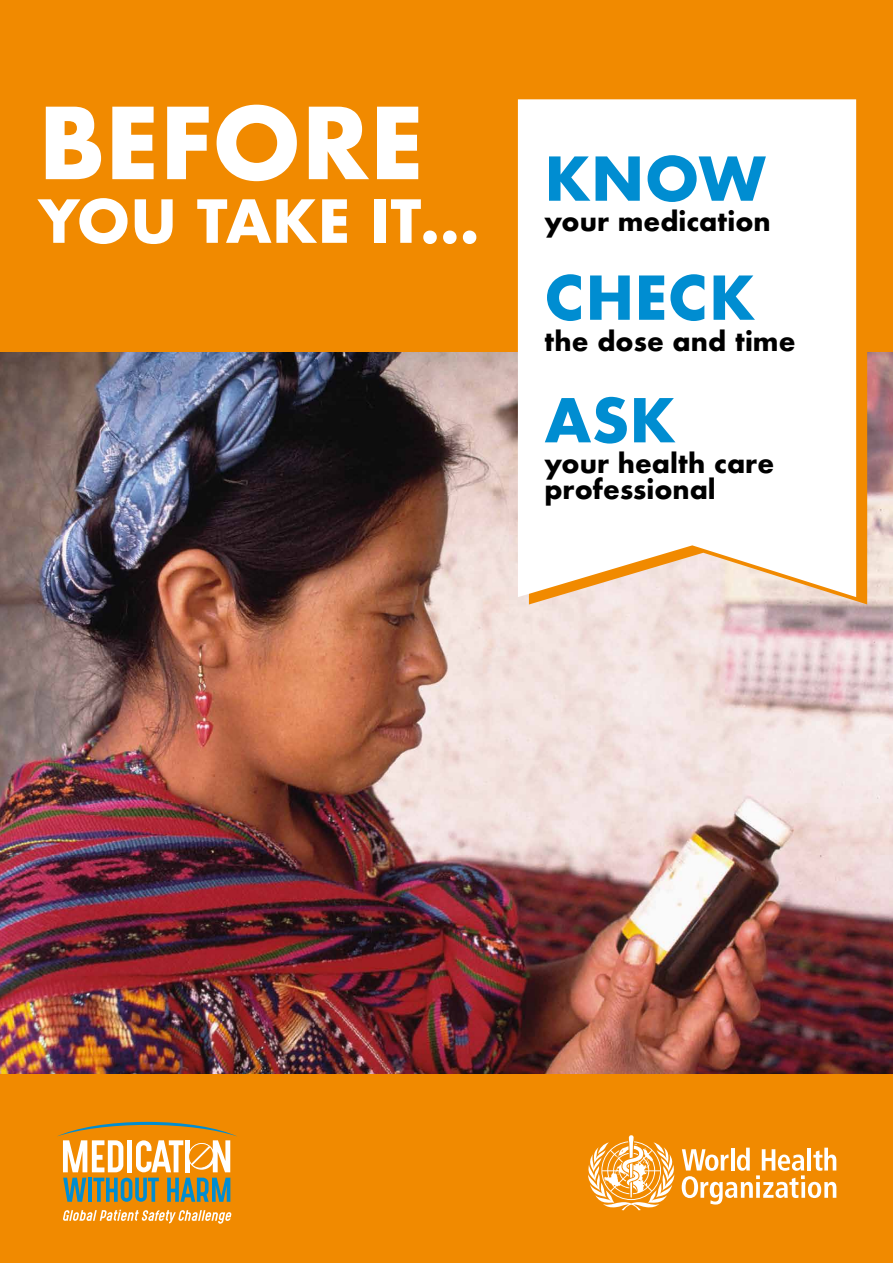
<style>
.page{position:relative;width:893px;height:1263px;background:#fff}
.page>*{position:absolute;margin:0;border:0;box-sizing:border-box;transform-origin:0 0}
.t1{font:700 96.15px "Futura";color:#fff}
.t2{font:700 58.72px "Futura";color:#008dd1}
.t3{font:700 57.68px "Futura";color:#fff}
.t4{font:700 25.95px/25.6px "Futura";color:#000}
</style>
<div class="page">
<div style="left:0;top:1073px;width:893px;height:190px;background:#f18a00"></div>
<img style="left:0;top:352px;width:893px;height:721px">
<div style="left:0;top:0;width:893px;height:352px;background:#f18a00"></div>
<svg style="left:529px;top:107px;width:338px;height:497px;fill:#f18a00"></svg>
<div style="left:518px;top:99px;width:338px;height:498px;background:#fff"></div>
<svg style="left:588px;top:1135px;width:87px;height:75px"></svg>
<svg style="left:682px;top:1148px;width:154px;height:56px"></svg>
<svg style="left:63px;top:1178px;width:23px;height:24px"></svg>
<hr style="left:88px;top:1178px;width:4px;height:24px;background:#008dd1">
<svg style="left:93px;top:1178px;width:66px;height:24px"></svg>
<svg style="left:167px;top:1178px;width:63px;height:24px"></svg>
<svg style="left:63px;top:1210px;width:168px;height:14px"></svg>
<svg style="left:57px;top:1122px;width:180px;height:50px"></svg>
<h1 class="t1" style="left:38px;top:73px;width:387px">BEFORE</h1>
<h3 class="t3" style="left:38px;top:179px;width:443px">YOU TAKE IT…</h3>
<h2 class="t2" style="left:544px;top:136px;width:223px">KNOW</h2>
<p class="t4" style="left:544px;top:209px;width:228px">your medication</p>
<h2 class="t2" style="left:544px;top:255px;width:213px">CHECK</h2>
<p class="t4" style="left:544px;top:328px;width:253px">the dose and time</p>
<h2 class="t2" style="left:544px;top:378px;width:133px">ASK</h2>
<p class="t4" style="left:544px;top:450px;width:231px">your health care professional</p>
</div>
